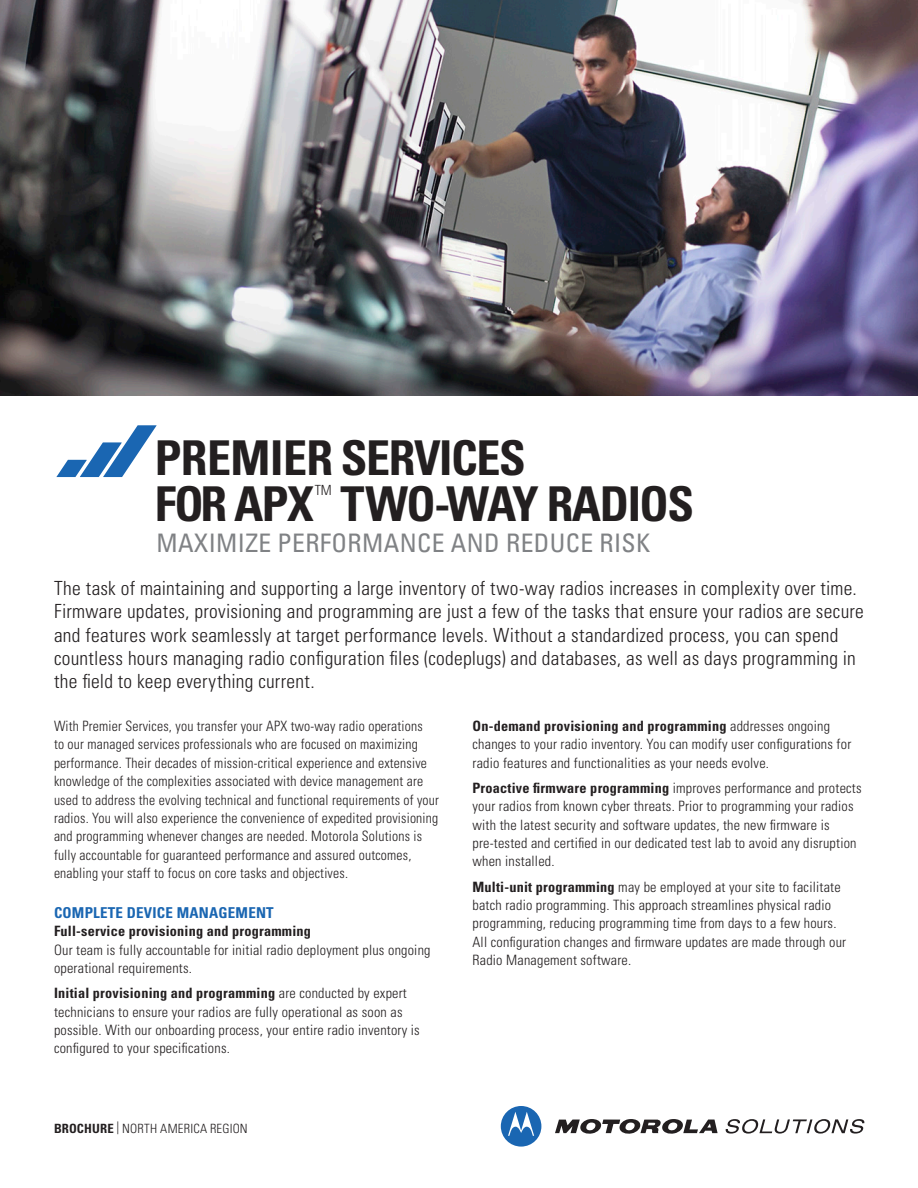
<style>
.page{position:relative;width:918px;height:1188px;background:#fff}
.page>*{position:absolute;margin:0;border:0;box-sizing:border-box;transform-origin:0 0}
.t1{font:700 condensed 48px/45.6px "Univers LT Std";letter-spacing:-.03em;color:#231f20}
.t2{font:condensed 25.5px "Univers LT Std";letter-spacing:.015em;color:#808285}
.t3{font:300 condensed 19.5px/23.2px "Univers LT Std";letter-spacing:.015em;color:#231f20}
.t4{font:700 condensed 15px "Univers LT Std";letter-spacing:.015em;color:#1a66b2}
.t5{font:300 condensed 14.25px/18.3px "Univers LT Std";letter-spacing:.015em;color:#231f20}
.t6{font:300 condensed 14.25px/18.3px "Univers LT Std";letter-spacing:.015em;color:#231f20;scale:.96 1}
.t7{font:700 condensed 14.25px "Univers LT Std";letter-spacing:.015em;color:#231f20}
.t8{font:300 condensed 13.95px "Univers LT Std";color:#231f20}
.t9{font:300 condensed 12.75px "Univers LT Std";letter-spacing:.015em;color:#231f20}
.s1{font-weight:700}
</style>
<div class="page">
<img style="left:0;top:0;width:918px;height:395px">
<svg style="left:56px;top:425px;width:101px;height:52px"></svg>
<svg style="left:555px;top:1119px;width:163px;height:15px"></svg>
<svg style="left:501px;top:1106px;width:40px;height:41px"></svg>
<svg style="left:726px;top:1119px;width:138px;height:15px"></svg>
<p class="t1" style="left:155px;top:435px;width:372px">PREMIER SERVICES<br>FOR APX</p>
<p class="t8" style="left:315px;top:482px;width:18px">TM</p>
<p class="t1" style="left:340px;top:480px;width:355px">TWO-WAY RADIOS</p>
<p class="t2" style="left:157px;top:527px;width:495px">MAXIMIZE PERFORMANCE AND REDUCE RISK</p>
<p class="t3" style="left:54px;top:577px;width:811px">The task of maintaining and supporting a large inventory of two-way radios increases in complexity over time.<br>Firmware updates, provisioning and programming are just a few of the tasks that ensure your radios are secure and features work seamlessly at target performance levels. Without a standardized process, you can spend countless hours managing radio configuration files (codeplugs) and databases, as well as days programming in the field to keep everything current.</p>
<p class="t6" style="left:54px;top:717px;width:403px">With Premier Services, you transfer your APX two-way radio operations<br>to our managed services professionals who are focused on maximizing performance. Their decades of mission-critical experience and extensive knowledge of the complexities associated with device management are used to address the evolving technical and functional requirements of your radios. You will also experience the convenience of expedited provisioning and programming whenever changes are needed. Motorola Solutions is fully accountable for guaranteed performance and assured outcomes, enabling your staff to focus on core tasks and objectives.</p>
<p class="t4" style="left:54px;top:904px;width:221px">COMPLETE DEVICE MANAGEMENT</p>
<p class="t7" style="left:54px;top:923px;width:259px">Full-service provisioning and programming</p>
<p class="t5" style="left:54px;top:941px;width:378px">Our team is fully accountable for initial radio deployment plus ongoing operational requirements.</p>
<p class="t5" style="left:54px;top:984px;width:367px"><span class="s1">Initial provisioning and programming</span> are conducted by expert technicians to ensure your radios are fully operational as soon as possible. With our onboarding process, your entire radio inventory is configured to your specifications.</p>
<p class="t9" style="left:54px;top:1121px;width:195px"><span class="s1">BROCHURE</span> | NORTH AMERICA REGION</p>
<p class="t5" style="left:472px;top:717px;width:380px"><span class="s1">On-demand provisioning and programming</span> addresses ongoing changes to your radio inventory. You can modify user configurations for radio features and functionalities as your needs evolve.</p>
<p class="t5" style="left:472px;top:779px;width:391px"><span class="s1">Proactive firmware programming</span> improves performance and protects your radios from known cyber threats. Prior to programming your radios with the latest security and software updates, the new firmware is pre-tested and certified in our dedicated test lab to avoid any disruption when installed.</p>
<p class="t5" style="left:472px;top:877px;width:375px"><span class="s1">Multi-unit programming</span> may be employed at your site to facilitate batch radio programming. This approach streamlines physical radio programming, reducing programming time from days to a few hours.<br>All configuration changes and firmware updates are made through our Radio Management software.</p>
</div>
